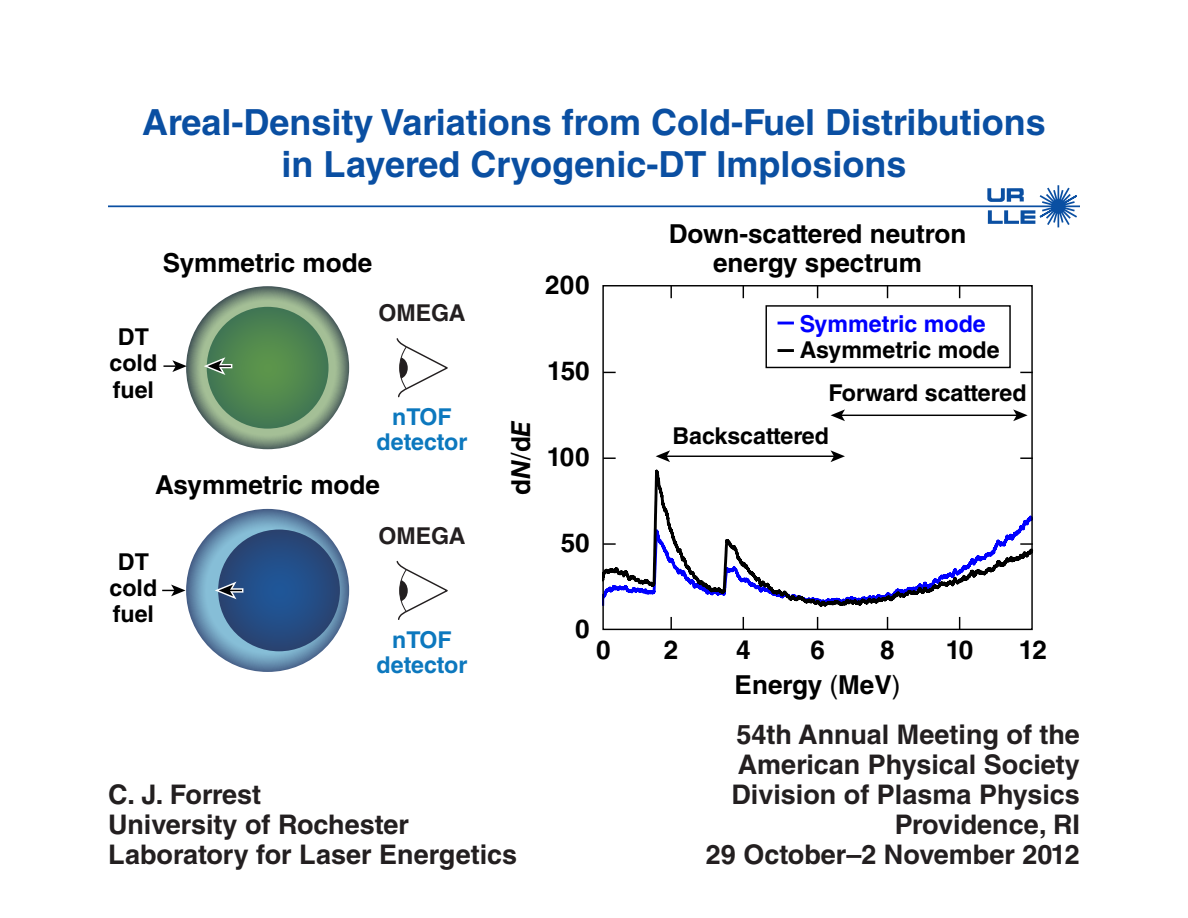
<style>
.page{position:relative;width:1188px;height:918px;background:#fff}
.page>*{position:absolute;margin:0;border:0;box-sizing:border-box;transform-origin:0 0}
.t1{font:700 36px "Helvetica LT Std";color:#0a4fa2}
.t2{font:700 27px/30px "Helvetica LT Std";color:#231f20;text-align:right}
.t3{font:700 26.1px/29px "Helvetica LT Std";color:#000;text-align:center}
.t4{font:700 23.25px/26.1px "Helvetica LT Std";color:#000;text-align:center}
.t5{font:700 23.25px/24.6px "Helvetica LT Std";color:#0c78be;text-align:center}
.t6{font:700 23.25px "Helvetica LT Std";letter-spacing:-.01em;color:#231f20}
.s1{font-style:italic}
.s2{font-weight:400}
.s3{color:#00f}
</style>
<div class="page">
<svg style="left:987px;top:185px;width:92px;height:43px"></svg>
<hr style="left:108px;top:205px;width:972px;height:2px;background:#0a4fa2">
<svg style="left:186px;top:286px;width:163px;height:163px;background:#849c81"></svg>
<svg style="left:207px;top:307px;width:122px;height:122px;background:#4c8350"></svg>
<svg style="left:186px;top:509px;width:163px;height:163px;background:#6a94b4"></svg>
<svg style="left:218px;top:530px;width:122px;height:121px;background:#254a80"></svg>
<svg style="left:204px;top:354px;width:27px;height:24px"></svg>
<svg style="left:163px;top:360px;width:24px;height:12px"></svg>
<div style="left:227px;top:588px;width:16px;height:5px;border:3px solid #fff"></div>
<svg style="left:215px;top:579px;width:27px;height:23px"></svg>
<svg style="left:162px;top:585px;width:24px;height:11px"></svg>
<svg style="left:670px;top:286px;width:2px;height:9px"></svg>
<svg style="left:602px;top:295px;width:432px;height:336px"></svg>
<svg style="left:778px;top:322px;width:16px;height:2px"></svg>
<hr style="left:778px;top:349px;width:16px;height:3px;background:#000">
<div style="left:766px;top:305px;width:245px;height:63px;border:1px solid #000"></div>
<svg style="left:396px;top:338px;width:52px;height:60px"></svg>
<svg style="left:396px;top:560px;width:52px;height:60px"></svg>
<hr style="left:666px;top:456px;width:169px;height:1px;background:#000">
<svg style="left:656px;top:450px;width:14px;height:12px"></svg>
<svg style="left:831px;top:450px;width:14px;height:12px"></svg>
<hr style="left:841px;top:415px;width:176px;height:1px;background:#000">
<svg style="left:831px;top:409px;width:14px;height:12px"></svg>
<svg style="left:1013px;top:409px;width:15px;height:12px"></svg>
<p class="t1" style="left:142px;top:100px;width:905px">Areal-Density Variations from Cold-Fuel Distributions</p>
<p class="t1" style="left:282px;top:142px;width:626px">in Layered Cryogenic-DT Implosions</p>
<p class="t3" style="left:163px;top:248px;width:211px">Symmetric mode</p>
<p class="t4" style="left:110px;top:324px;width:49px">DT cold fuel</p>
<p class="t6" style="left:379px;top:299px;width:88px">OMEGA</p>
<p class="t5" style="left:377px;top:404px;width:92px">nTOF detector</p>
<p class="t3" style="left:155px;top:470px;width:226px">Asymmetric mode</p>
<p class="t4" style="left:110px;top:548px;width:49px">DT cold fuel</p>
<p class="t6" style="left:379px;top:522px;width:88px">OMEGA</p>
<p class="t5" style="left:377px;top:627px;width:92px">nTOF detector</p>
<p class="t3" style="left:506px;top:495px;width:76px;rotate:-90deg">d<span class="s1">N</span><span class="s2">/</span>d<span class="s1">E</span></p>
<p class="t2" style="left:108px;top:779px;width:155px">C. J. Forrest</p>
<p class="t2" style="left:108px;top:809px;width:302px">University of Rochester</p>
<p class="t2" style="left:108px;top:839px;width:411px">Laboratory for Laser Energetics</p>
<p class="t3" style="left:545px;top:269px;width:46px">200</p>
<p class="t3" style="left:547px;top:356px;width:44px">150</p>
<p class="t3" style="left:547px;top:442px;width:45px">100</p>
<p class="t3" style="left:561px;top:528px;width:31px">50</p>
<p class="t3" style="left:669px;top:219px;width:299px">Down-scattered neutron energy spectrum</p>
<p class="t4" style="left:800px;top:311px;width:201px;text-align:left"><span class="s3">Symmetric mode<br></span>Asymmetric mode</p>
<p class="t4" style="left:828px;top:379px;width:200px">Forward scattered</p>
<p class="t4" style="left:672px;top:422px;width:158px">Backscattered</p>
<p class="t3" style="left:575px;top:614px;width:16px">0</p>
<p class="t3" style="left:596px;top:635px;width:16px">0</p>
<p class="t3" style="left:946px;top:635px;width:29px">10</p>
<p class="t3" style="left:1019px;top:635px;width:30px">12</p>
<p class="t3" style="left:664px;top:635px;width:16px">2</p>
<p class="t3" style="left:736px;top:635px;width:16px">4</p>
<p class="t3" style="left:810px;top:635px;width:16px">6</p>
<p class="t3" style="left:880px;top:635px;width:16px">8</p>
<p class="t3" style="left:735px;top:670px;width:167px">Energy <span class="s2">(</span>MeV<span class="s2">)</span></p>
<p class="t2" style="left:737px;top:719px;width:345px">54th Annual Meeting of the</p>
<p class="t2" style="left:738px;top:749px;width:344px">American Physical Society</p>
<p class="t2" style="left:731px;top:779px;width:350px">Division of Plasma Physics</p>
<p class="t2" style="left:706px;top:809px;width:376px">Providence, RI<br>29 October–2 November 2012</p>
</div>
